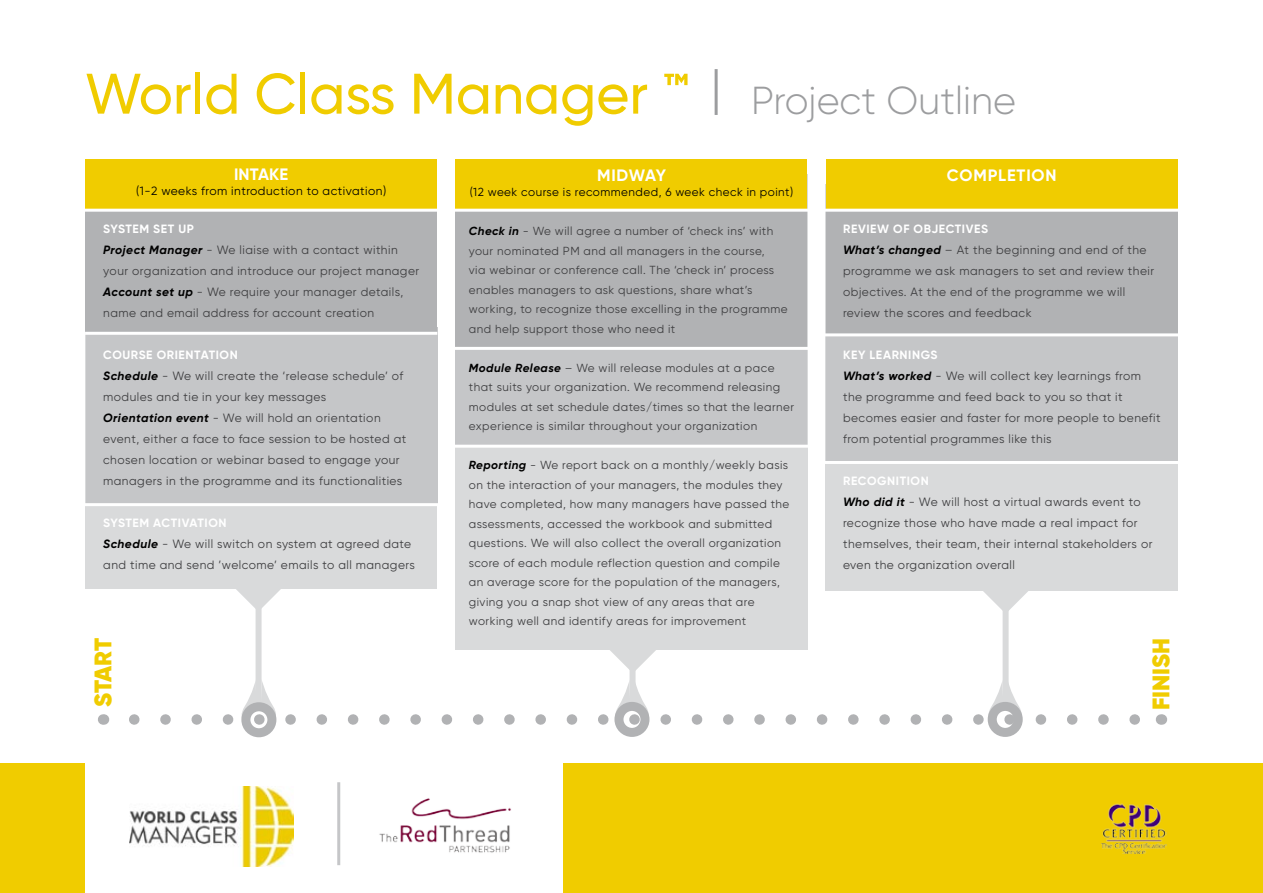
<style>
.page{position:relative;width:1263px;height:893px;background:#fff}
.page>*{position:absolute;margin:0;border:0;box-sizing:border-box;transform-origin:0 0}
.t1{font:500 57px "Gilroy";color:#f0cc00}
.t2{font:900 24px "Gilroy";letter-spacing:-.01em;color:#f0cc00}
.t3{font:700 16.5px "Gilroy";letter-spacing:.05em;color:#fff}
.t4{font:12px/21px "Gilroy";letter-spacing:.04em;color:#3e3e40}
.t5{font:12px "Gilroy";letter-spacing:.04em;color:#000}
.t6{font:11.7px/19.5px "Gilroy";letter-spacing:.04em;color:#3e3e40}
.t7{font:11.7px "Gilroy";letter-spacing:.04em;color:#000}
.s1{font-weight:700}
.s2{font-weight:300;font-size:39px;color:#9c9d9f}
.s3{font-weight:700;color:#fff}
.s4{font-weight:700;font-style:italic;color:#000}
</style>
<div class="page">
<svg style="left:610px;top:650px;width:46px;height:23px"></svg>
<svg style="left:236px;top:589px;width:45px;height:23px"></svg>
<div style="left:0;top:764px;width:1263px;height:129px;background:#f0cc00"></div>
<div style="left:85px;top:753px;width:248px;height:140px;background:#fff"></div>
<img style="left:130px;top:787px;width:164px;height:79px">
<img style="left:1101px;top:803px;width:66px;height:50px">
<hr style="left:715px;top:69px;width:3px;height:46px;background:#9c9d9f">
<div style="left:85px;top:186px;width:352px;height:403px;background:#d9dadb"></div>
<div style="left:86px;top:328px;width:351px;height:176px;background:#c5c6c8"></div>
<div style="left:455px;top:174px;width:353px;height:476px;background:#d9dadb"></div>
<div style="left:826px;top:185px;width:352px;height:406px;background:#d9dadb"></div>
<div style="left:826px;top:197px;width:351px;height:138px;background:#b1b2b4"></div>
<div style="left:85px;top:179px;width:352px;height:155px;background:#b1b2b4"></div>
<div style="left:256px;top:592px;width:6px;height:114px;background:#d9dadb"></div>
<div style="left:85px;top:160px;width:352px;height:51px;background:#f0cc00"></div>
<div style="left:456px;top:160px;width:351px;height:51px;background:#f0cc00"></div>
<div style="left:826px;top:160px;width:351px;height:51px;background:#f0cc00"></div>
<svg style="left:983px;top:591px;width:45px;height:23px"></svg>
<div style="left:241px;top:702px;width:35px;height:35px;border:9px solid #b1b2b4;border-radius:50%"></div>
<div style="left:456px;top:209px;width:351px;height:139px;background:#b1b2b4"></div>
<div style="left:456px;top:349px;width:351px;height:96px;background:#c5c6c8"></div>
<div style="left:826px;top:335px;width:351px;height:127px;background:#c5c6c8"></div>
<hr style="left:85px;top:332px;width:352px;height:3px;background:#fff">
<hr style="left:84px;top:209px;width:1108px;height:3px;background:#fff">
<hr style="left:82px;top:503px;width:359px;height:3px;background:#fff">
<hr style="left:452px;top:347px;width:359px;height:3px;background:#fff">
<hr style="left:818px;top:333px;width:372px;height:3px;background:#fff">
<hr style="left:818px;top:461px;width:371px;height:3px;background:#fff">
<div style="left:629px;top:614px;width:6px;height:93px;background:#d9dadb"></div>
<div style="left:614px;top:702px;width:35px;height:35px;border:9px solid #b1b2b4;border-radius:50%"></div>
<hr style="left:452px;top:445px;width:359px;height:3px;background:#fff">
<svg style="left:134px;top:679px;width:1006px;height:49px"></svg>
<div style="left:1002px;top:597px;width:6px;height:110px;background:#d9dadb"></div>
<div style="left:988px;top:702px;width:35px;height:35px;border:9px solid #b1b2b4;border-radius:50%"></div>
<div style="left:333px;top:763px;width:230px;height:130px;background:#fff"></div>
<img style="left:379px;top:798px;width:132px;height:55px">
<hr style="left:337px;top:782px;width:3px;height:83px;background:#c5c6c8">
<h1 class="t1" style="left:85px;top:59px;width:932px">World Class Manager <span class="s1">™</span> <span class="s2">Project Outline</span></h1>
<h3 class="t3" style="left:234px;top:164px;width:56px">INTAKE</h3>
<p class="t5" style="left:136px;top:184px;width:252px">(1-2 weeks from introduction to activation)</p>
<p class="t4" style="left:103px;top:218px;width:318px"><span class="s3">SYSTEM SET UP<br></span><span class="s4">Project Manager</span> - We liaise with a contact within your organization and introduce our project manager <span class="s4">Account set up</span> - We require your manager details, name and email address for account creation</p>
<p class="t4" style="left:103px;top:344px;width:305px"><span class="s3">COURSE ORIENTATION<br></span><span class="s4">Schedule</span> - We will create the ‘release schedule’ of modules and tie in your key messages<br><span class="s4">Orientation event</span> - We will hold an orientation event, either a face to face session to be hosted at chosen location or webinar based to engage your managers in the programme and its functionalities</p>
<p class="t4" style="left:103px;top:512px;width:313px"><span class="s3">SYSTEM ACTIVATION<br></span><span class="s4">Schedule</span> - We will switch on system at agreed date and time and send ’welcome’ emails to all managers</p>
<h3 class="t3" style="left:597px;top:165px;width:70px">MIDWAY</h3>
<p class="t7" style="left:470px;top:185px;width:325px">(12 week course is recommended, 6 week check in point)</p>
<p class="t6" style="left:469px;top:221px;width:320px"><span class="s4">Check in</span> - We will agree a number of ‘check ins’ with your nominated PM and all managers in the course,<br>via webinar or conference call. The ‘check in’ process enables managers to ask questions, share what’s working, to recognize those excelling in the programme and help support those who need it</p>
<p class="t6" style="left:469px;top:358px;width:327px"><span class="s4">Module Release</span> – We will release modules at a pace that suits your organization. We recommend releasing modules at set schedule dates/times so that the learner experience is similar throughout your organization</p>
<p class="t6" style="left:469px;top:455px;width:322px"><span class="s4">Reporting</span> - We report back on a monthly/weekly basis on the interaction of your managers, the modules they have completed, how many managers have passed the assessments, accessed the workbook and submitted questions. We will also collect the overall organization score of each module reflection question and compile an average score for the population of the managers, giving you a snap shot view of any areas that are working well and identify areas for improvement</p>
<h3 class="t3" style="left:947px;top:165px;width:111px">COMPLETION</h3>
<p class="t4" style="left:843px;top:218px;width:313px"><span class="s3">REVIEW OF OBJECTIVES<br></span><span class="s4">What’s changed</span> – At the beginning and end of the programme we ask managers to set and review their objectives. At the end of the programme we will review the scores and feedback</p>
<p class="t4" style="left:843px;top:344px;width:319px"><span class="s3">KEY LEARNINGS<br></span><span class="s4">What’s worked</span> - We will collect key learnings from the programme and feed back to you so that it becomes easier and faster for more people to benefit from potential programmes like this</p>
<p class="t4" style="left:843px;top:470px;width:311px"><span class="s3">RECOGNITION<br></span><span class="s4">Who did it</span> - We will host a virtual awards event to recognize those who have made a real impact for themselves, their team, their internal stakeholders or even the organization overall</p>
<h2 class="t2" style="left:88px;top:707px;width:71px;rotate:-90deg">START</h2>
<h2 class="t2" style="left:1146px;top:710px;width:74px;rotate:-90deg">FINISH</h2>
</div>
